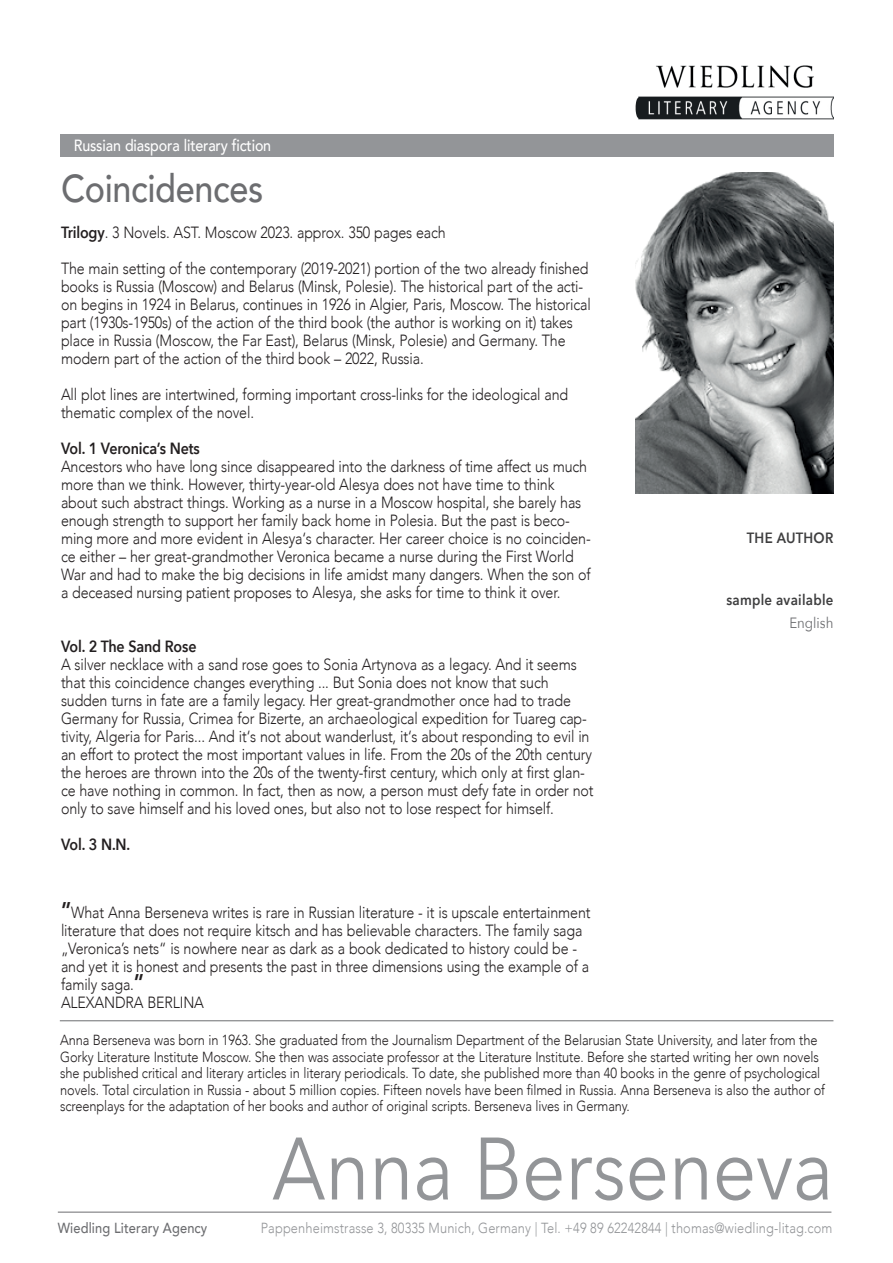
<style>
.page{position:relative;width:893px;height:1263px;background:#fff}
.page>*{position:absolute;margin:0;border:0;box-sizing:border-box;transform-origin:0 0}
.t1{font:87.45px "Avenir Next";letter-spacing:-.01em;color:#939598;scale:.88 1}
.t2{font:500 38.85px "Avenir";letter-spacing:-.01em;color:#6c6d70;scale:.88 1}
.t3{font:300 16.2px/18px "Avenir";letter-spacing:-.01em;color:#231f20;scale:.88 1}
.t4{font:600 16.2px "Avenir Next";letter-spacing:-.01em;color:#231f20;scale:.88 1}
.t5{font:500 16.2px "Avenir";letter-spacing:-.01em;color:#fff;scale:.88 1}
.t6{font:600 14.85px "Avenir Next";letter-spacing:.02em;color:#3e3e3f;scale:.89 1}
.t7{font:14.85px "Avenir Next";color:#6c6d70;scale:.89 1}
.t8{font:300 14.55px/16.5px "Avenir";letter-spacing:-.01em;color:#231f20;scale:.88 1}
.t9{font:300 14.55px "Avenir";letter-spacing:.01em;color:#939598;scale:.88 1}
.t10{font:500 14.55px "Avenir";letter-spacing:.01em;color:#6c6d70;scale:.88 1}
.s1{font-family:"Avenir Next";font-weight:600}
.s2{font-weight:800;font-size:22.65px}
</style>
<div class="page">
<img style="left:629px;top:65px;width:204px;height:70px">
<div style="left:60px;top:135px;width:773px;height:22px;background:#939598"></div>
<hr style="left:58px;top:1212px;width:773px;height:1px;background:#6c6d70">
<hr style="left:60px;top:1020px;width:773px;height:1px;background:#6c6d70">
<img style="left:636px;top:173px;width:197px;height:321px">
<p class="t5" style="left:74px;top:131px;width:226px">Russian diaspora literary fiction</p>
<h2 class="t2" style="left:61px;top:155px;width:231px">Coincidences</h2>
<p class="t3" style="left:61px;top:224px;width:439px"><span class="s1">Trilogy</span>. 3 Novels. AST. Moscow 2023. approx. 350 pages each</p>
<p class="t3" style="left:61px;top:260px;width:603px">The main setting of the contemporary (2019-2021) portion of the two already finished books is Russia (Moscow) and Belarus (Minsk, Polesie). The historical part of the acti&shy;on begins in 1924 in Belarus, continues in 1926 in Algier, Paris, Moscow. The historical part (1930s-1950s) of the action of the third book (the author is working on it) takes place in Russia (Moscow, the Far East), Belarus (Minsk, Polesie) and Germany. The modern part of the action of the third book – 2022, Russia.</p>
<p class="t3" style="left:61px;top:386px;width:578px">All plot lines are intertwined, forming important cross-links for the ideological and thematic complex of the novel.</p>
<p class="t4" style="left:61px;top:435px;width:159px">Vol. 1 Veronica’s Nets</p>
<p class="t3" style="left:61px;top:458px;width:603px">Ancestors who have long since disappeared into the darkness of time affect us much more than we think. However, thirty-year-old Alesya does not have time to think about such abstract things. Working as a nurse in a Moscow hospital, she barely has enough strength to support her family back home in Polesia. But the past is beco&shy;ming more and more evident in Alesya‘s character. Her career choice is no coinciden&shy;ce either – her great-grandmother Veronica became a nurse during the First World War and had to make the big decisions in life amidst many dangers. When the son of a deceased nursing patient proposes to Alesya, she asks for time to think it over.</p>
<p class="t4" style="left:61px;top:633px;width:155px">Vol. 2 The Sand Rose</p>
<p class="t3" style="left:61px;top:656px;width:607px">A silver necklace with a sand rose goes to Sonia Artynova as a legacy. And it seems that this coincidence changes everything ... But Sonia does not know that such sudden turns in fate are a family legacy. Her great-grandmother once had to trade Germany for Russia, Crimea for Bizerte, an archaeological expedition for Tuareg cap&shy;tivity, Algeria for Paris... And it‘s not about wanderlust, it‘s about responding to evil in an effort to protect the most important values in life. From the 20s of the 20th century the heroes are thrown into the 20s of the twenty-first century, which only at first glan&shy;ce have nothing in common. In fact, then as now, a person must defy fate in order not only to save himself and his loved ones, but also not to lose respect for himself.</p>
<p class="t4" style="left:61px;top:831px;width:80px">Vol. 3 N.N.</p>
<p class="t3" style="left:61px;top:903px;width:603px"><span class="s2">”</span>What Anna Berseneva writes is rare in Russian literature - it is upscale entertainment literature that does not require kitsch and has believable characters. The family saga „Veronica’s nets“ is nowhere near as dark as a book dedicated to history could be - and yet it is honest and presents the past in three dimensions using the example of a family saga.<span class="s2">”<br></span>ALEXANDRA BERLINA</p>
<p class="t6" style="left:747px;top:525px;width:99px">THE AUTHOR</p>
<p class="t6" style="left:726px;top:587px;width:122px">sample available</p>
<p class="t7" style="left:789px;top:610px;width:51px">English</p>
<p class="t8" style="left:60px;top:1032px;width:871px">Anna Berseneva was born in 1963. She graduated from the Journalism Department of the Belarusian State University, and later from the Gorky Literature Institute Moscow. She then was associate professor at the Literature Institute. Before she started writing her own novels she published critical and literary articles in literary periodicals. To date, she published more than 40 books in the genre of psychological novels. Total circulation in Russia - about 5 million copies. Fifteen novels have been filmed in Russia. Anna Berseneva is also the author of screenplays for the adaptation of her books and author of original scripts. Berseneva lives in Germany.</p>
<h1 class="t1" style="left:272px;top:1095px;width:640px">Anna Berseneva</h1>
<p class="t10" style="left:58px;top:1215px;width:171px">Wiedling Literary Agency</p>
<p class="t9" style="left:261px;top:1219px;width:651px">Pappenheimstrasse 3, 80335 Munich, Germany | Tel. +49 89 62242844 | thomas@wiedling-litag.com</p>
</div>
